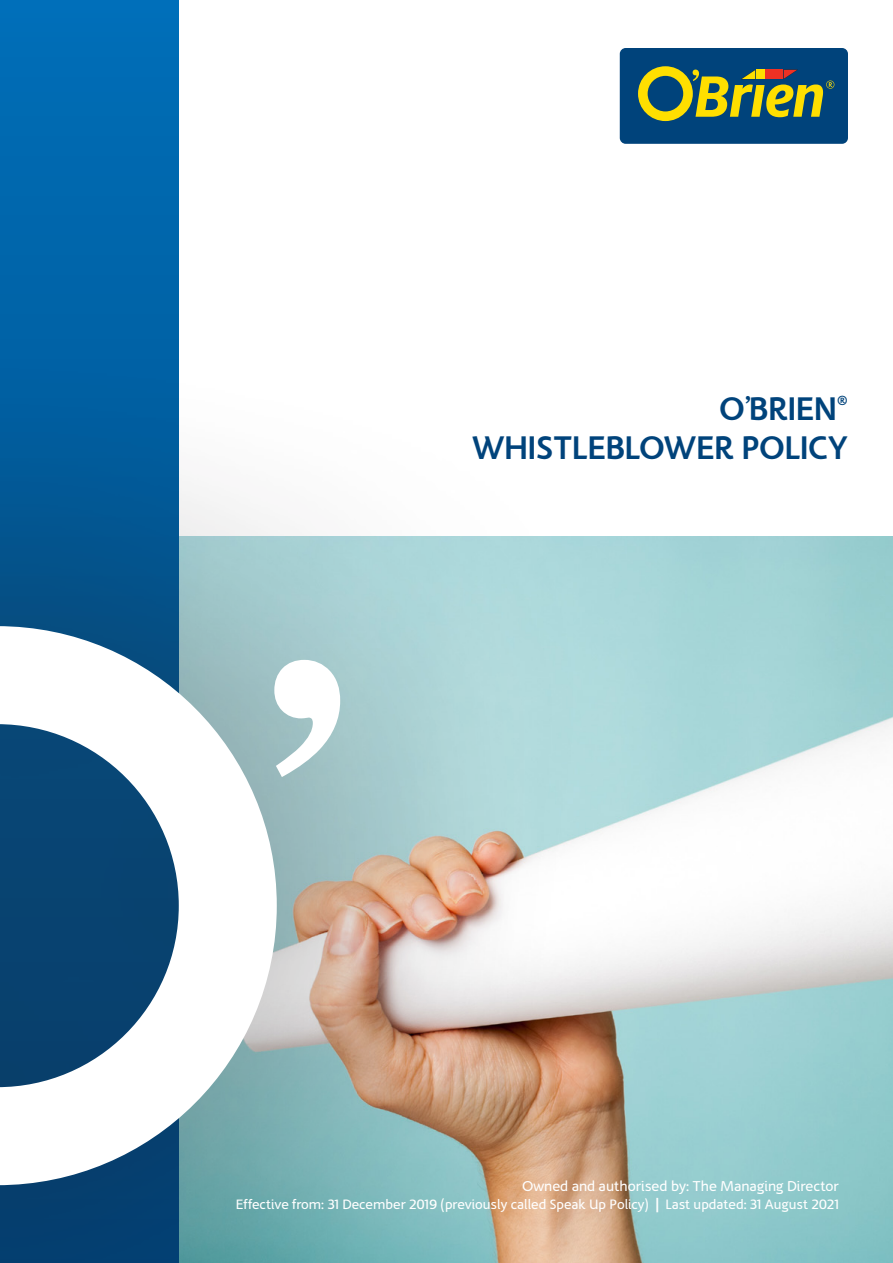
<style>
.page{position:relative;width:893px;height:1263px;background:#fff}
.page>*{position:absolute;margin:0;border:0;box-sizing:border-box;transform-origin:0 0}
.t1{font:700 34.35px/39px "O Brien";color:#00437b;text-align:right}
.t2{font:15px "O Brien";color:#fff}
.t3{font:14.25px "O Brien";color:#fff}
.s1{font-weight:700}
</style>
<div class="page">
<div style="left:620px;top:48px;width:228px;height:96px;background:#00437b;border-radius:6px"></div>
<svg style="left:638px;top:66px;width:196px;height:55px"></svg>
<img style="left:604px;top:536px;width:289px;height:727px">
<div style="left:0;top:0;width:179px;height:1263px;background:#0068af"></div>
<div style="left:0;top:350px;width:604px;height:913px;background:#231f20;opacity:.75"></div>
<svg style="left:277px;top:660px;width:63px;height:117px"></svg>
<svg style="left:0;top:626px;width:277px;height:559px"></svg>
<h1 class="t1" style="left:472px;top:390px;width:377px">O’BRIEN<sup>®<br></sup>WHISTLEBLOWER POLICY</h1>
<p class="t2" style="left:522px;top:1178px;width:318px">Owned and authorised by: The Managing Director</p>
<p class="t3" style="left:236px;top:1196px;width:605px">Effective from: 31 December 2019 (previously called Speak Up Policy) <span class="s1">|</span> Last updated: 31 August 2021</p>
</div>
